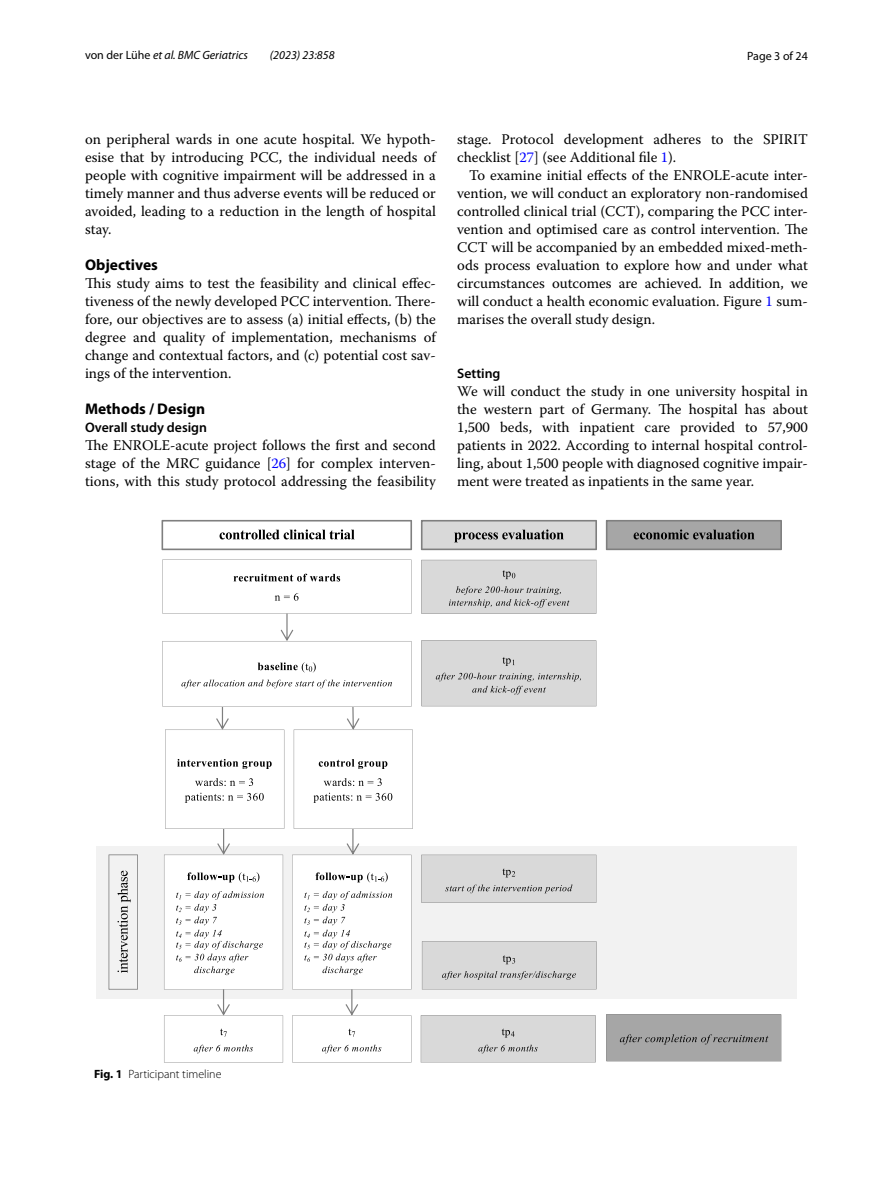
<style>
.page{position:relative;width:893px;height:1187px;background:#fff}
.page>*{position:absolute;margin:0;border:0;box-sizing:border-box;transform-origin:0 0}
.t1{font:700 15.45px "Myriad Pro";color:#000}
.t2{font:14.7px/18px "Warnock Pro";color:#000;text-align:justify}
.t3{font:600 13.8px "Myriad Pro";color:#000}
.t4{font:italic 12px "Myriad Pro";color:#000}
.t5{font:300 12px "Myriad Pro";color:#000}
.t6{font:12px "Myriad Pro";color:#000}
.s1{font-style:normal}
.s2{color:#00f}
.s3{font-weight:700}
</style>
<div class="page">
<div style="left:96px;top:846px;width:701px;height:152px;background:#f2f2f2"></div>
<svg style="left:421px;top:559px;width:175px;height:54px;background:#d1d1d1"></svg>
<svg style="left:421px;top:640px;width:175px;height:66px;background:#d2d2d2"></svg>
<svg style="left:421px;top:854px;width:175px;height:48px;background:#d3d3d3"></svg>
<svg style="left:422px;top:941px;width:174px;height:48px;background:#d2d2d2"></svg>
<div style="left:421px;top:1015px;width:175px;height:47px;background:#d9d9d9"></div>
<svg style="left:162px;top:520px;width:250px;height:30px"></svg>
<svg style="left:421px;top:520px;width:176px;height:30px;background:#bfbfbf"></svg>
<svg style="left:606px;top:520px;width:176px;height:30px;background:#949494"></svg>
<svg style="left:606px;top:1014px;width:175px;height:47px;background:#a0a0a0"></svg>
<svg style="left:109px;top:854px;width:29px;height:135px"></svg>
<svg style="left:163px;top:559px;width:250px;height:503px"></svg>
<p class="t4" style="left:85px;top:48px;width:165px"><span class="s1">von der Lühe</span> et al. BMC Geriatrics</p>
<p class="t4" style="left:270px;top:48px;width:66px">(2023) 23:858</p>
<p class="t6" style="left:747px;top:48px;width:62px">Page 3 of 24</p>
<p class="t2" style="left:85px;top:130px;width:352px">on peripheral wards in one acute hospital. We hypoth&shy;esise that by introducing PCC, the individual needs of people with cognitive impairment will be addressed in a timely manner and thus adverse events will be reduced or avoided, leading to a reduction in the length of hospital stay.</p>
<p class="t1" style="left:85px;top:254px;width:74px">Objectives</p>
<p class="t2" style="left:85px;top:274px;width:352px">This study aims to test the feasibility and clinical effec&shy;tiveness of the newly developed PCC intervention. There&shy;fore, our objectives are to assess (a) initial effects, (b) the degree and quality of implementation, mechanisms of change and contextual factors, and (c) potential cost sav&shy;ings of the intervention.</p>
<p class="t1" style="left:85px;top:398px;width:122px">Methods / Design</p>
<p class="t3" style="left:85px;top:418px;width:123px">Overall study design</p>
<p class="t2" style="left:85px;top:436px;width:352px">The ENROLE-acute project follows the first and second stage of the MRC guidance [<span class="s2">26</span>] for complex interven&shy;tions, with this study protocol addressing the feasibility</p>
<p class="t2" style="left:457px;top:130px;width:352px">stage. Protocol development adheres to the SPIRIT checklist [<span class="s2">27</span>] (see Additional file <span class="s2">1</span>).</p>
<p class="t2" style="left:457px;top:166px;width:352px;text-indent:12px">To examine initial effects of the ENROLE-acute inter&shy;vention, we will conduct an exploratory non-randomised controlled clinical trial (CCT), comparing the PCC inter&shy;vention and optimised care as control intervention. The CCT will be accompanied by an embedded mixed-meth&shy;ods process evaluation to explore how and under what circumstances outcomes are achieved. In addition, we will conduct a health economic evaluation. Figure <span class="s2">1</span> sum&shy;marises the overall study design.</p>
<p class="t3" style="left:457px;top:364px;width:45px">Setting</p>
<p class="t2" style="left:457px;top:382px;width:352px">We will conduct the study in one university hospital in the western part of Germany. The hospital has about 1,500 beds, with inpatient care provided to 57,900 patients in 2022. According to internal hospital control&shy;ling, about 1,500 people with diagnosed cognitive impair&shy;ment were treated as inpatients in the same year.</p>
<p class="t5" style="left:94px;top:1066px;width:129px"><span class="s3">Fig. 1</span> Participant timeline</p>
</div>
